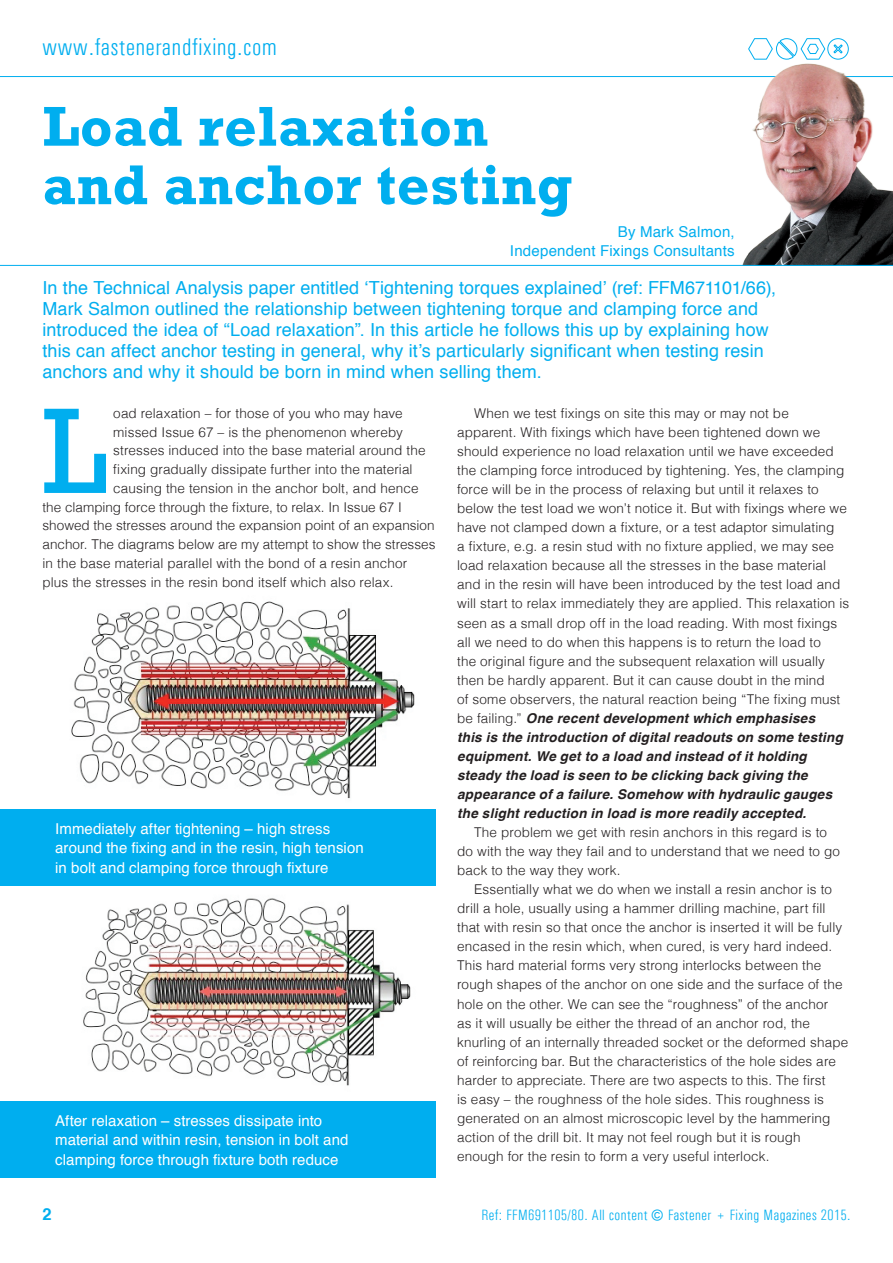
<style>
.page{position:relative;width:893px;height:1263px;background:#fff}
.page>*{position:absolute;margin:0;border:0;box-sizing:border-box;transform-origin:0 0}
.t1{font:123.9px "Rockwell";color:#00aeef}
.t2{font:700 57px/58.5px "Rockwell";letter-spacing:.01em;color:#00aeef}
.t3{font:300 condensed 24px "Univers";letter-spacing:.03em;color:#00aeef}
.t4{font:18px/21px "Helvetica";letter-spacing:.005em;color:#00aeef}
.t5{font:700 16.5px "Helvetica";color:#00aeef}
.t6{font:15px/19.5px "Helvetica";letter-spacing:.005em;color:#fff}
.t7{font:300 condensed 15px "Univers";letter-spacing:.03em;color:#00aeef}
.t8{font:15px/19.5px "Helvetica";letter-spacing:.015em;color:#00aeef;text-align:right}
.t9{font:300 13.5px/19px "Helvetica";letter-spacing:.01em;color:#231f20}
.s1{font-weight:700;font-style:italic}
.s2{font-family:"Gill Sans";font-weight:400;font-stretch:normal}
</style>
<div class="page">
<img style="left:71px;top:601px;width:344px;height:198px">
<img style="left:83px;top:898px;width:328px;height:188px">
<hr style="left:0;top:76px;width:893px;height:1px;background:#00aeef">
<svg style="left:751px;top:38px;width:96px;height:5px"></svg>
<div style="left:0;top:1101px;width:436px;height:77px;background:#00aeef"></div>
<div style="left:0;top:809px;width:436px;height:77px;background:#00aeef"></div>
<img style="left:710px;top:43px;width:183px;height:222px">
<hr style="left:0;top:265px;width:893px;height:1px;background:#00aeef">
<h3 class="t3" style="left:43px;top:33px;width:236px">www.fastenerandfixing.com</h3>
<h2 class="t2" style="left:43px;top:97px;width:531px">Load relaxation and anchor testing</h2>
<p class="t8" style="left:510px;top:222px;width:226px">By Mark Salmon,<br>Independent Fixings Consultants</p>
<p class="t4" style="left:43px;top:278px;width:735px">In the Technical Analysis paper entitled ‘Tightening torques explained’ (ref: FFM671101/66), Mark Salmon outlined the relationship between tightening torque and clamping force and introduced the idea of “Load relaxation”. In this article he follows this up by explaining how this can affect anchor testing in general, why it’s particularly significant when testing resin anchors and why it should be born in mind when selling them.</p>
<h1 class="t1" style="left:43px;top:380px;width:66px">L</h1>
<p class="t9" style="left:113px;top:403px;width:291px">oad relaxation – for those of you who may have</p>
<p class="t9" style="left:113px;top:421px;width:291px">missed Issue 67 – is the phenomenon whereby</p>
<p class="t9" style="left:113px;top:440px;width:314px">stresses induced into the base material around the</p>
<p class="t9" style="left:113px;top:459px;width:301px">fixing gradually dissipate further into the material</p>
<p class="t9" style="left:113px;top:478px;width:307px">causing the tension in the anchor bolt, and hence</p>
<p class="t9" style="left:43px;top:496px;width:361px">the clamping force through the fixture, to relax. In Issue 67 I</p>
<p class="t9" style="left:43px;top:515px;width:394px">showed the stresses around the expansion point of an expansion</p>
<p class="t9" style="left:43px;top:534px;width:394px">anchor. The diagrams below are my attempt to show the stresses</p>
<p class="t9" style="left:43px;top:553px;width:366px">in the base material parallel with the bond of a resin anchor</p>
<p class="t9" style="left:43px;top:571px;width:352px">plus the stresses in the resin bond itself which also relax.</p>
<p class="t6" style="left:55px;top:819px;width:310px">Immediately after tightening – high stress around the fixing and in the resin, high tension in bolt and clamping force through fixture</p>
<p class="t6" style="left:55px;top:1111px;width:295px">After relaxation – stresses dissipate into material and within resin, tension in bolt and clamping force through fixture both reduce</p>
<p class="t5" style="left:43px;top:1201px;width:11px">2</p>
<p class="t9" style="left:457px;top:403px;width:394px;text-indent:17px">When we test fixings on site this may or may not be apparent. With fixings which have been tightened down we should experience no load relaxation until we have exceeded the clamping force introduced by tightening. Yes, the clamping force will be in the process of relaxing but until it relaxes to below the test load we won’t notice it. But with fixings where we have not clamped down a fixture, or a test adaptor simulating<br>a fixture, e.g. a resin stud with no fixture applied, we may see load relaxation because all the stresses in the base material and in the resin will have been introduced by the test load and will start to relax immediately they are applied. This relaxation is seen as a small drop off in the load reading. With most fixings all we need to do when this happens is to return the load to<br>the original figure and the subsequent relaxation will usually then be hardly apparent. But it can cause doubt in the mind<br>of some observers, the natural reaction being “The fixing must be failing.” <span class="s1">One recent development which emphasises<br>this is the introduction of digital readouts on some testing equipment. We get to a load and instead of it holding steady the load is seen to be clicking back giving the appearance of a failure. Somehow with hydraulic gauges the slight reduction in load is more readily accepted.</span></p>
<p class="t9" style="left:457px;top:822px;width:384px;text-indent:17px">The problem we get with resin anchors in this regard is to do with the way they fail and to understand that we need to go back to the way they work.</p>
<p class="t9" style="left:457px;top:879px;width:393px;text-indent:17px">Essentially what we do when we install a resin anchor is to drill a hole, usually using a hammer drilling machine, part fill that with resin so that once the anchor is inserted it will be fully encased in the resin which, when cured, is very hard indeed.<br>This hard material forms very strong interlocks between the rough shapes of the anchor on one side and the surface of the hole on the other. We can see the “roughness” of the anchor<br>as it will usually be either the thread of an anchor rod, the knurling of an internally threaded socket or the deformed shape of reinforcing bar. But the characteristics of the hole sides are harder to appreciate. There are two aspects to this. The first<br>is easy – the roughness of the hole sides. This roughness is generated on an almost microscopic level by the hammering action of the drill bit. It may not feel rough but it is rough enough for the resin to form a very useful interlock.</p>
<p class="t7" style="left:481px;top:1207px;width:370px">Ref: FFM691105/80. All content <span class="s2">©</span> Fastener + Fixing Magazines 2015.</p>
</div>
